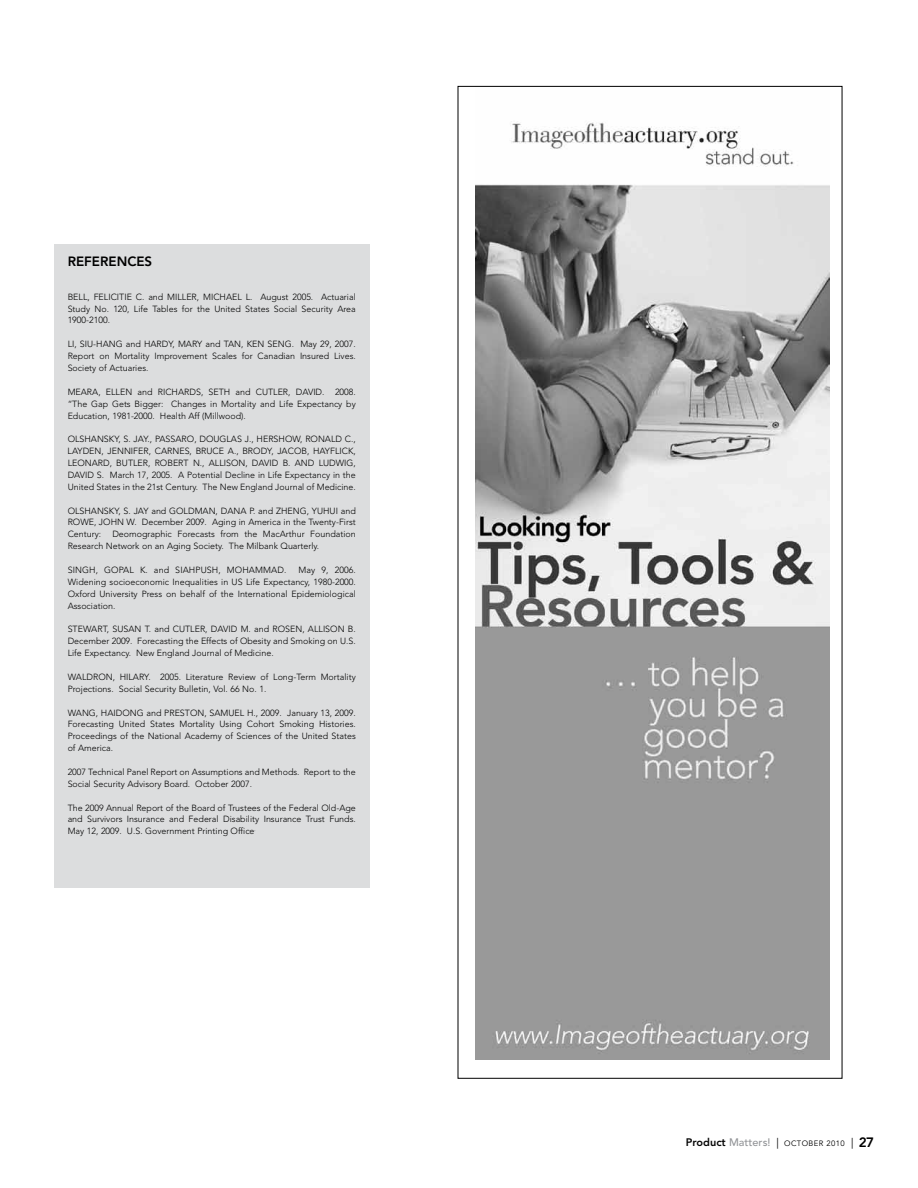
<style>
.page{position:relative;width:918px;height:1188px;background:#fff}
.page>*{position:absolute;margin:0;border:0;box-sizing:border-box;transform-origin:0 0}
.t1{font:800 13.35px "Avenir";color:#000}
.t2{font:300 8.85px/11.9px "Avenir";color:#000;text-align:justify}
.t3{font:7.8px "Avenir";letter-spacing:.05em;color:#000}
.s1{font-weight:800;font-size:10.8px;color:#050505}
.s2{font-weight:500;font-size:10.8px;color:#939598}
.s3{font-size:10.8px}
.s4{font-weight:800;font-size:13.5px}
</style>
<div class="page">
<div style="left:54px;top:244px;width:315px;height:643px;background:#dcddde"></div>
<img style="left:475px;top:122px;width:354px;height:937px">
<h1 class="t1" style="left:68px;top:254px;width:86px">REFERENCES</h1>
<p class="t2" style="left:68px;top:291px;width:290px">BELL, FELICITIE C. and MILLER, MICHAEL L. August 2005. Actuarial Study No. 120, Life Tables for the United States Social Security Area 1900-2100.</p>
<p class="t2" style="left:68px;top:338px;width:290px">LI, SIU-HANG and HARDY, MARY and TAN, KEN SENG. May 29, 2007.<br>Report on Mortality Improvement Scales for Canadian Insured Lives.<br>Society of Actuaries.</p>
<p class="t2" style="left:68px;top:386px;width:290px">MEARA, ELLEN and RICHARDS, SETH and CUTLER, DAVID. 2008. “The Gap Gets Bigger: Changes in Mortality and Life Expectancy by Education, 1981-2000. Health Aff (Millwood).</p>
<p class="t2" style="left:68px;top:433px;width:290px">OLSHANSKY, S. JAY., PASSARO, DOUGLAS J., HERSHOW, RONALD C., LAYDEN, JENNIFER, CARNES, BRUCE A., BRODY, JACOB, HAYFLICK, LEONARD, BUTLER, ROBERT N., ALLISON, DAVID B. AND LUDWIG, DAVID S. March 17, 2005. A Potential Decline in Life Expectancy in the United States in the 21st Century. The New England Journal of Medicine.</p>
<p class="t2" style="left:68px;top:505px;width:290px">OLSHANSKY, S. JAY and GOLDMAN, DANA P. and ZHENG, YUHUI and ROWE, JOHN W. December 2009. Aging in America in the Twenty-First Century:</p>
<p class="t2" style="left:68px;top:528px;width:290px;text-indent:45px">Deomographic Forecasts from the MacArthur Foundation<br>Research Network on an Aging Society. The Milbank Quarterly.</p>
<p class="t2" style="left:68px;top:564px;width:220px">SINGH, GOPAL K. and SIAHPUSH, MOHAMMAD.</p>
<p class="t2" style="left:68px;top:564px;width:290px;text-indent:231px">May 9, 2006.<br>Widening socioeconomic Inequalities in US Life Expectancy, 1980-2000.<br>Oxford University Press on behalf of the International Epidemiological Association.</p>
<p class="t2" style="left:68px;top:623px;width:290px">STEWART, SUSAN T. and CUTLER, DAVID M. and ROSEN, ALLISON B.<br>December 2009. Forecasting the Effects of Obesity and Smoking on U.S.<br>Life Expectancy. New England Journal of Medicine.</p>
<p class="t2" style="left:68px;top:671px;width:290px">WALDRON, HILARY. 2005. Literature Review of Long-Term Mortality<br>Projections. Social Security Bulletin, Vol. 66 No. 1.</p>
<p class="t2" style="left:68px;top:707px;width:290px">WANG, HAIDONG and PRESTON, SAMUEL H., 2009. January 13, 2009.<br>Forecasting United States Mortality Using Cohort Smoking Histories.<br>Proceedings of the National Academy of Sciences of the United States of America.</p>
<p class="t2" style="left:68px;top:766px;width:290px">2007 Technical Panel Report on Assumptions and Methods. Report to the<br>Social Security Advisory Board. October 2007.</p>
<p class="t2" style="left:68px;top:802px;width:290px">The 2009 Annual Report of the Board of Trustees of the Federal Old-Age and Survivors Insurance and Federal Disability Insurance Trust Funds.<br>May 12, 2009. U.S. Government Printing Office<sup>.</sup></p>
<p class="t3" style="left:686px;top:1138px;width:190px"><span class="s1">Product</span> <span class="s2">Matters!</span> <span class="s3">|</span> OCTOBER 2010 <span class="s3">|</span> <span class="s4">27</span></p>
</div>
